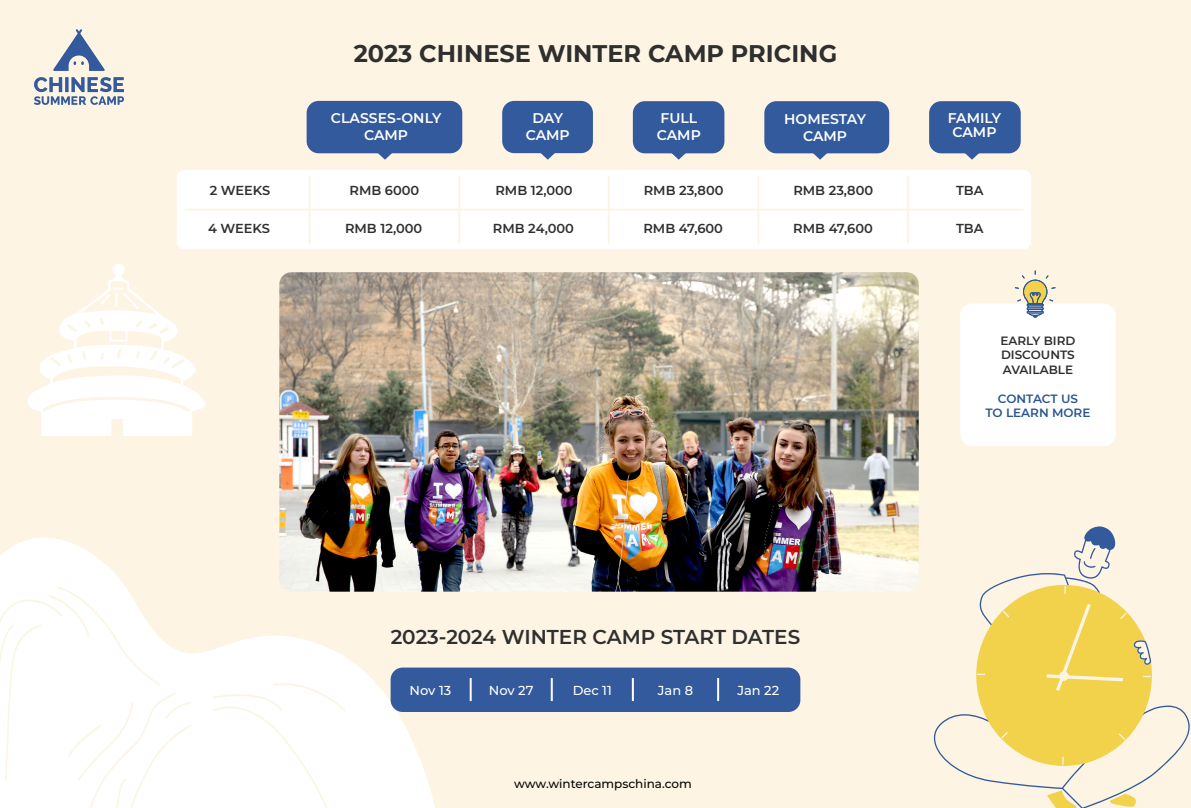
<style>
.page{position:relative;width:1191px;height:808px;background:#fef4e4}
.page>*{position:absolute;margin:0;border:0;box-sizing:border-box;transform-origin:0 0}
.t1{font:700 24px "Montserrat";color:#2e2f2e}
.t2{font:600 20px "Montserrat";letter-spacing:-.005em;color:#2e2f2e}
.t3{font:600 14px/16.8px "Montserrat";color:#fff;text-align:center}
.t4{font:600 13px "Montserrat";color:#2e2f2e}
.t5{font:500 13px "Montserrat";color:#fff}
.t6{font:600 12px "Montserrat";color:#2e2f2e}
.t7{font:500 12px "Montserrat";color:#040503}
.t8{font:600 12px "Montserrat";color:#2a558e}
</style>
<div class="page">
<svg style="left:933px;top:526px;width:257px;height:282px"></svg>
<svg style="left:0;top:537px;width:435px;height:271px"></svg>
<svg style="left:0;top:587px;width:191px;height:221px;background:#fefdfc"></svg>
<div style="left:213px;top:678px;width:133px;height:130px;background:#fff"></div>
<div style="left:177px;top:170px;width:854px;height:79px;background:#fff;border-radius:7px"></div>
<div style="left:307px;top:101px;width:155px;height:52px;background:#325a9c;border-radius:12px"></div>
<svg style="left:376px;top:153px;width:17px;height:7px"></svg>
<hr style="left:309px;top:176px;width:2px;height:67px;background:#fbf5e5">
<hr style="left:185px;top:209px;width:837px;height:2px;background:#fbf5e5">
<hr style="left:458px;top:176px;width:2px;height:67px;background:#fbf5e5">
<div style="left:502px;top:101px;width:91px;height:52px;background:#325a9c;border-radius:12px"></div>
<svg style="left:539px;top:153px;width:17px;height:7px"></svg>
<div style="left:633px;top:101px;width:91px;height:52px;background:#325a9c;border-radius:12px"></div>
<svg style="left:670px;top:153px;width:17px;height:7px"></svg>
<div style="left:764px;top:101px;width:125px;height:52px;background:#325a9c;border-radius:12px"></div>
<svg style="left:811px;top:153px;width:17px;height:7px"></svg>
<div style="left:929px;top:101px;width:91px;height:52px;background:#325a9c;border-radius:12px"></div>
<svg style="left:963px;top:153px;width:17px;height:7px"></svg>
<hr style="left:608px;top:176px;width:2px;height:67px;background:#fbf5e5">
<hr style="left:757px;top:176px;width:2px;height:67px;background:#fbf5e5">
<hr style="left:907px;top:176px;width:2px;height:67px;background:#fbf5e5">
<svg style="left:27px;top:264px;width:178px;height:172px"></svg>
<img style="left:279px;top:272px;width:639px;height:320px">
<div style="left:960px;top:304px;width:155px;height:142px;background:#fff;border-radius:12px"></div>
<svg style="left:1015px;top:271px;width:41px;height:47px"></svg>
<svg style="left:34px;top:77px;width:90px;height:28px"></svg>
<svg style="left:53px;top:29px;width:52px;height:42px"></svg>
<div style="left:390px;top:667px;width:410px;height:45px;background:#325a9c;border-radius:12px"></div>
<hr style="left:632px;top:678px;width:2px;height:23px;background:#fff">
<hr style="left:551px;top:678px;width:2px;height:23px;background:#fff">
<hr style="left:470px;top:678px;width:2px;height:23px;background:#fff">
<hr style="left:717px;top:678px;width:2px;height:23px;background:#fff">
<p class="t4" style="left:210px;top:181px;width:62px">2 WEEKS</p>
<p class="t4" style="left:208px;top:219px;width:63px">4 WEEKS</p>
<p class="t1" style="left:354px;top:36px;width:485px">2023 CHINESE WINTER CAMP PRICING</p>
<p class="t3" style="left:331px;top:109px;width:112px">CLASSES-ONLY<br>CAMP</p>
<p class="t4" style="left:349px;top:181px;width:71px">RMB 6000</p>
<p class="t4" style="left:345px;top:220px;width:79px">RMB 12,000</p>
<p class="t3" style="left:532px;top:109px;width:32px">DAY</p>
<p class="t3" style="left:526px;top:126px;width:45px">CAMP</p>
<p class="t4" style="left:495px;top:181px;width:79px">RMB 12,000</p>
<p class="t4" style="left:493px;top:220px;width:83px">RMB 24,000</p>
<p class="t3" style="left:660px;top:109px;width:38px">FULL</p>
<p class="t3" style="left:657px;top:126px;width:45px">CAMP</p>
<p class="t4" style="left:644px;top:181px;width:81px">RMB 23,800</p>
<p class="t4" style="left:643px;top:220px;width:81px">RMB 47,600</p>
<p class="t3" style="left:784px;top:110px;width:83px">HOMESTAY<br>CAMP</p>
<p class="t3" style="left:947px;top:109px;width:55px">FAMILY</p>
<p class="t3" style="left:952px;top:123px;width:45px">CAMP</p>
<p class="t4" style="left:793px;top:181px;width:81px">RMB 23,800</p>
<p class="t4" style="left:793px;top:220px;width:81px">RMB 47,600</p>
<p class="t4" style="left:956px;top:181px;width:29px">TBA</p>
<p class="t4" style="left:956px;top:220px;width:29px">TBA</p>
<p class="t6" style="left:1000px;top:332px;width:76px">EARLY BIRD</p>
<p class="t6" style="left:1001px;top:346px;width:75px">DISCOUNTS</p>
<p class="t6" style="left:1002px;top:361px;width:72px">AVAILABLE</p>
<p class="t8" style="left:997px;top:390px;width:82px">CONTACT US</p>
<p class="t8" style="left:985px;top:404px;width:106px">TO LEARN MORE</p>
<p class="t2" style="left:391px;top:622px;width:411px">2023-2024 WINTER CAMP START DATES</p>
<p class="t5" style="left:409px;top:681px;width:43px">Nov 13</p>
<p class="t5" style="left:489px;top:681px;width:46px">Nov 27</p>
<p class="t5" style="left:572px;top:681px;width:41px">Dec 11</p>
<p class="t5" style="left:658px;top:681px;width:37px">Jan 8</p>
<p class="t5" style="left:737px;top:681px;width:43px">Jan 22</p>
<p class="t7" style="left:514px;top:775px;width:179px">www.wintercampschina.com</p>
</div>
